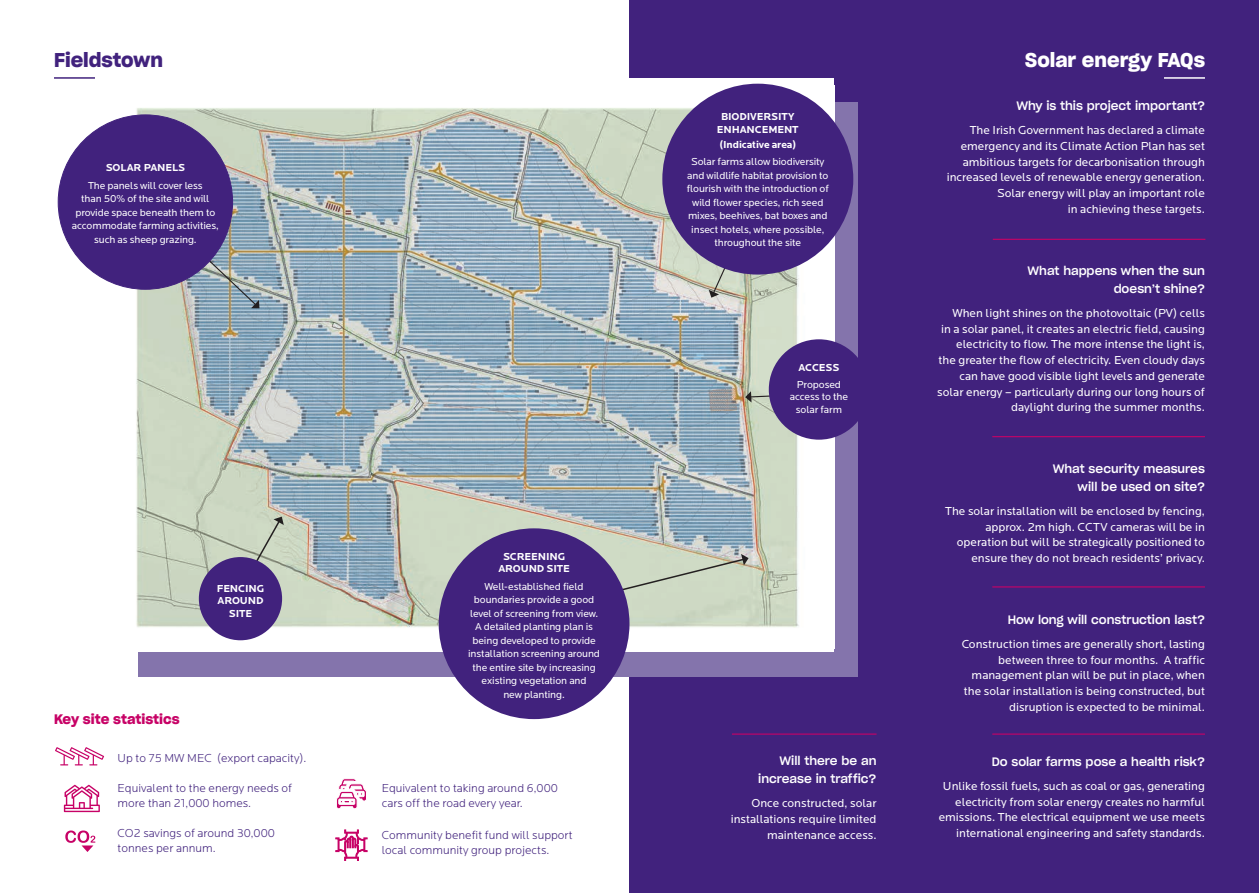
<style>
.page{position:relative;width:1259px;height:893px;background:#fff}
.page>*{position:absolute;margin:0;border:0;box-sizing:border-box;transform-origin:0 0}
.t1{font:19.5px "Sharp Grotesk Sm Bold 20";color:#fff}
.t2{font:19.5px "Sharp Grotesk Sm Bold 20";color:#41227d}
.t3{font:13.5px "Sharp Grotesk Sm Bold 20";color:#c70266}
.t4{font:12px/15.8px "Locator";color:#fff;text-align:right}
.t5{font:300 12px/15px "Locator";color:#41227d}
.t6{font:12px/18px "Sharp Grotesk Medium 20";color:#fff;text-align:right}
.t7{font:10.5px/13.5px "Locator";letter-spacing:-.01em;color:#fff;text-align:center}
.t8{font:700 10.5px/12.6px "Locator";letter-spacing:-.01em;color:#fff;text-align:center}
</style>
<div class="page">
<div style="left:629px;top:0;width:630px;height:893px;background:#41227d"></div>
<div style="left:137px;top:102px;width:720px;height:574px;background:#8474ac"></div>
<hr style="left:992px;top:239px;width:213px;height:1px;background:#c70266">
<hr style="left:992px;top:436px;width:213px;height:1px;background:#c70266">
<hr style="left:992px;top:586px;width:213px;height:1px;background:#c70266">
<hr style="left:732px;top:733px;width:144px;height:2px;background:#c70266">
<hr style="left:992px;top:733px;width:213px;height:2px;background:#c70266">
<svg style="left:65px;top:830px;width:30px;height:22px"></svg>
<img style="left:115px;top:86px;width:719px;height:562px">
<svg style="left:336px;top:778px;width:31px;height:31px"></svg>
<svg style="left:64px;top:785px;width:36px;height:27px"></svg>
<svg style="left:335px;top:829px;width:33px;height:32px"></svg>
<svg style="left:55px;top:747px;width:49px;height:18px"></svg>
<svg style="left:241px;top:517px;width:43px;height:70px"></svg>
<div style="left:199px;top:557px;width:83px;height:83px;background:#41227d;border-radius:50%"></div>
<svg style="left:708px;top:261px;width:30px;height:37px"></svg>
<img style="left:161px;top:215px;width:98px;height:93px">
<div style="left:58px;top:115px;width:175px;height:174px;background:#41227d;border-radius:50%"></div>
<div style="left:662px;top:84px;width:191px;height:191px;background:#41227d;border-radius:50%"></div>
<hr style="left:54px;top:77px;width:41px;height:2px;background:#41227d">
<hr style="left:1164px;top:77px;width:41px;height:2px;background:#fff">
<svg style="left:610px;top:554px;width:138px;height:40px"></svg>
<div style="left:439px;top:528px;width:190px;height:191px;background:#41227d;border-radius:50%"></div>
<svg style="left:745px;top:391px;width:26px;height:12px"></svg>
<div style="left:769px;top:339px;width:100px;height:101px;background:#41227d;border-radius:50%"></div>
<p class="t2" style="left:54px;top:44px;width:110px">Fieldstown</p>
<p class="t8" style="left:106px;top:162px;width:81px">SOLAR PANELS</p>
<p class="t7" style="left:72px;top:179px;width:148px">The panels will cover less<br>than 50% of the site and will provide space beneath them to accommodate farming activities, such as sheep grazing.</p>
<p class="t8" style="left:217px;top:582px;width:49px">FENCING<br>AROUND<br>SITE</p>
<p class="t3" style="left:54px;top:708px;width:127px">Key site statistics</p>
<p class="t5" style="left:118px;top:751px;width:190px">Up to 75 MW MEC (export capacity).</p>
<p class="t5" style="left:118px;top:781px;width:176px">Equivalent to the energy needs of more than 21,000 homes.</p>
<p class="t5" style="left:118px;top:826px;width:159px">CO2 savings of around 30,000 tonnes per annum.</p>
<p class="t8" style="left:498px;top:550px;width:73px">SCREENING<br>AROUND SITE</p>
<p class="t7" style="left:468px;top:580px;width:133px">Well-established field boundaries provide a good level of screening from view.<br>A detailed planting plan is being developed to provide installation screening around the entire site by increasing existing vegetation and<br>new planting.</p>
<p class="t5" style="left:382px;top:780px;width:178px">Equivalent to taking around 6,000 cars off the road every year.</p>
<p class="t5" style="left:382px;top:828px;width:192px">Community benefit fund will support local community group projects.</p>
<p class="t8" style="left:717px;top:111px;width:83px">BIODIVERSITY<br>ENHANCEMENT</p>
<p class="t8" style="left:719px;top:138px;width:78px">(Indicative area)</p>
<p class="t7" style="left:687px;top:155px;width:144px">Solar farms allow biodiversity and wildlife habitat provision to flourish with the introduction of wild flower species, rich seed mixes, beehives, bat boxes and insect hotels, where possible, throughout the site</p>
<p class="t8" style="left:798px;top:361px;width:42px">ACCESS</p>
<p class="t7" style="left:790px;top:378px;width:60px;line-height:12.6px">Proposed access to the solar farm</p>
<p class="t6" style="left:758px;top:751px;width:120px">Will there be an increase in traffic?</p>
<p class="t4" style="left:730px;top:796px;width:147px">Once constructed, solar installations require limited maintenance access.</p>
<p class="t1" style="left:1025px;top:44px;width:181px">Solar energy FAQs</p>
<p class="t6" style="left:1016px;top:96px;width:190px">Why is this project important?</p>
<p class="t4" style="left:946px;top:123px;width:260px">The Irish Government has declared a climate emergency and its Climate Action Plan has set ambitious targets for decarbonisation through increased levels of renewable energy generation.<br>Solar energy will play an important role<br>in achieving these targets.</p>
<p class="t6" style="left:1027px;top:261px;width:179px">What happens when the sun doesn’t shine?</p>
<p class="t4" style="left:937px;top:305px;width:269px">When light shines on the photovoltaic (PV) cells<br>in a solar panel, it creates an electric field, causing electricity to flow. The more intense the light is, the greater the flow of electricity. Even cloudy days can have good visible light levels and generate solar energy – particularly during our long hours of daylight during the summer months.</p>
<p class="t6" style="left:1053px;top:459px;width:154px">What security measures will be used on site?</p>
<p class="t4" style="left:945px;top:503px;width:261px">The solar installation will be enclosed by fencing, approx. 2m high. CCTV cameras will be in operation but will be strategically positioned to ensure they do not breach residents’ privacy.</p>
<p class="t6" style="left:1007px;top:610px;width:199px">How long will construction last?</p>
<p class="t4" style="left:961px;top:636px;width:245px">Construction times are generally short, lasting between three to four months. A traffic management plan will be put in place, when the solar installation is being constructed, but disruption is expected to be minimal.</p>
<p class="t6" style="left:991px;top:752px;width:215px">Do solar farms pose a health risk?</p>
<p class="t4" style="left:938px;top:778px;width:268px">Unlike fossil fuels, such as coal or gas, generating electricity from solar energy creates no harmful emissions. The electrical equipment we use meets international engineering and safety standards.</p>
</div>
